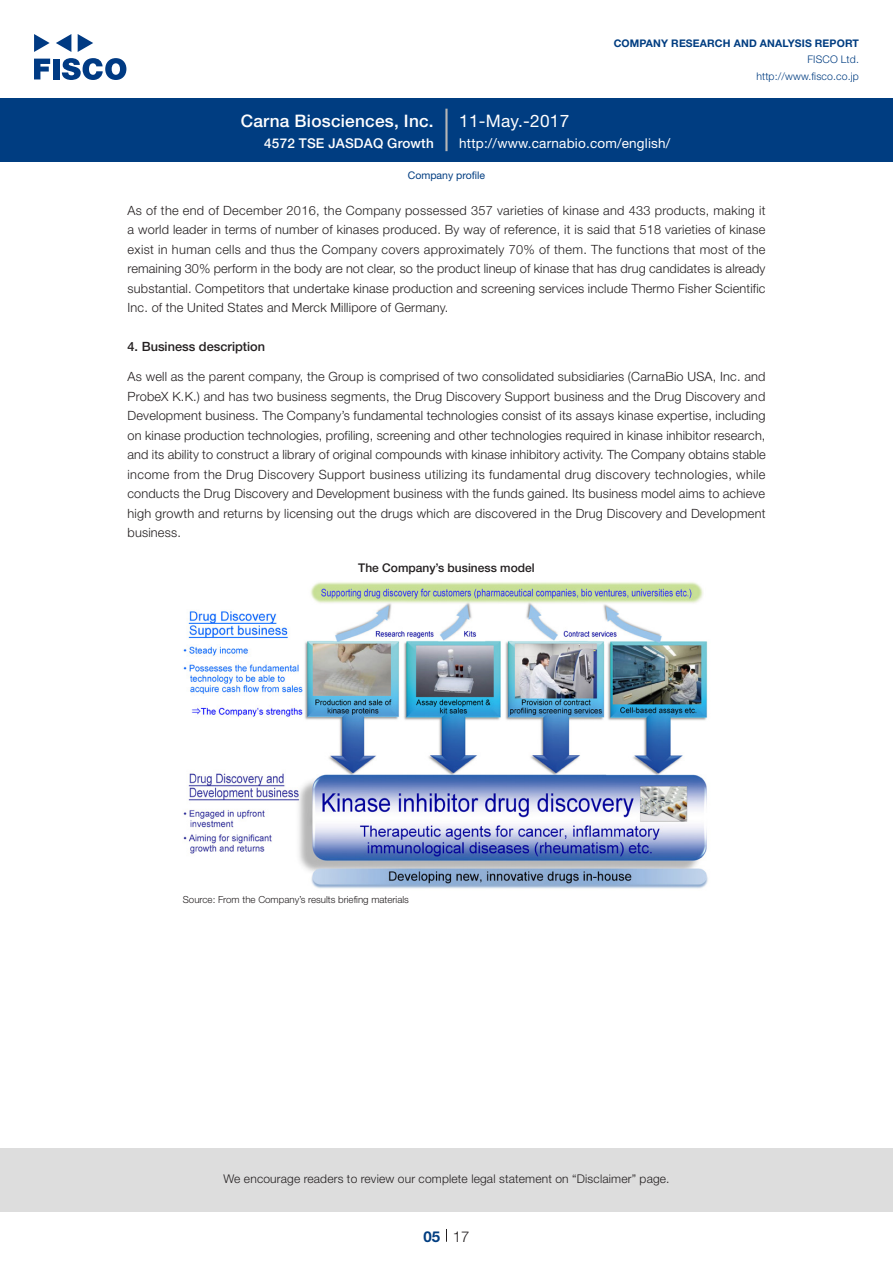
<style>
.page{position:relative;width:893px;height:1263px;background:#fff}
.page>*{position:absolute;margin:0;border:0;box-sizing:border-box;transform-origin:0 0}
.t1{font:500 17.25px "Helvetica Neue LT Std";letter-spacing:.015em;color:#fff}
.t2{font:17.25px "Helvetica Neue LT Std";letter-spacing:.015em;color:#fff}
.t3{font:300 15px "Helvetica Neue LT Std";color:#231f20}
.t4{font:700 15px "Helvetica Neue LT Std";color:#003d81}
.t5{font:13.5px "Helvetica Neue LT Std";letter-spacing:.015em;color:#fff}
.t6{font:500 13.5px "Helvetica Neue LT Std";letter-spacing:.015em;color:#fff}
.本文_e{font:300 12.75px/19.5px "Helvetica Neue LT Std";letter-spacing:.015em;color:#231f20;text-align:justify}
.小タイトル_e{font:500 12.75px "Helvetica Neue LT Std";color:#231f20}
.t7{font:300 12px "Helvetica Neue LT Std";letter-spacing:.015em;color:#231f20}
.チャートタイトル_e{font:500 12px "Helvetica Neue LT Std";color:#231f20}
.t8{font:700 10.5px "Helvetica Neue LT Std";letter-spacing:.015em;color:#003d81}
.t9{font:300 10.5px/16.5px "Helvetica Neue LT Std";letter-spacing:.015em;color:#003d81;text-align:right}
.ヘッダー_e{font:10.5px "Helvetica Neue LT Std";color:#003d81}
.表組み基本スタイル_en{font:300 9.75px "Helvetica Neue LT Std";color:#231f20}
</style>
<div class="page">
<div style="left:0;top:1148px;width:893px;height:64px;background:#ddd"></div>
<svg style="left:34px;top:59px;width:16px;height:20px"></svg>
<div style="left:53px;top:59px;width:6px;height:20px;background:#003a83"></div>
<svg style="left:62px;top:58px;width:64px;height:22px"></svg>
<svg style="left:34px;top:34px;width:16px;height:18px"></svg>
<svg style="left:78px;top:34px;width:15px;height:18px"></svg>
<svg style="left:56px;top:34px;width:15px;height:18px"></svg>
<div style="left:0;top:98px;width:893px;height:64px;background:#003d81"></div>
<hr style="left:445px;top:109px;width:3px;height:42px;background:#b5b5b6">
<svg style="left:446px;top:1229px;width:1px;height:13px"></svg>
<img style="left:183px;top:582px;width:525px;height:307px">
<h1 class="t1" style="left:241px;top:110px;width:195px">Carna Biosciences, Inc.</h1>
<p class="t6" style="left:264px;top:135px;width:171px">4572 TSE JASDAQ Growth</p>
<h1 class="t2" style="left:459px;top:110px;width:112px">11-May.-2017</h1>
<p class="t8" style="left:614px;top:37px;width:247px">COMPANY RESEARCH AND ANALYSIS REPORT</p>
<p class="t9" style="left:756px;top:51px;width:104px">FISCO Ltd. http://www.fisco.co j p.</p>
<p class="t5" style="left:459px;top:135px;width:213px">http://www.carnabio.com/english/</p>
<p class="ヘッダー_e" style="left:408px;top:169px;width:79px">Company profile</p>
<p class="本文_e" style="left:128px;top:200px;width:639px">As of the end of December 2016, the Company possessed 357 varieties of kinase and 433 products, making it a world leader in terms of number of kinases produced. By way of reference isit, said that 518 varieties of kinase exist in human cells and thus the Company covers approximately 70% of them. The functions that most of the remaining 30% perform in the body are not clear, so the product lineup of kinase that has drug candidates is already substantial. Competitors that undertake kinase production and screening services include Thermo Fisher Scientific Inc. of the United States and Merck Millipore of Germany.</p>
<p class="小タイトル_e" style="left:128px;top:339px;width:139px">4. Business description</p>
<p class="本文_e" style="left:128px;top:367px;width:640px">As well as the parent company, the Group is comprised of two consolidated subsidiaries (CarnaBio USA, Inc. and ProbeX K K. ) . and has two business segments, the Drug Discovery Support business and the Drug Discovery and Development business. The Company s’ fundamental technologies consist of its assays kinase expertise, including on kinase production technologies, profiling, screening and other technologies required in kinase inhibitor research, and its ability to construct a library of original compounds with kinase inhibitory activity. The Company obtains stable income from the Drug Discovery Support business utilizing its fundamental drug discovery technologies, while conducts the Drug Discovery and Development business with the funds gained. Its business model aims to achieve high growth and returns by licensing out the drugs which are discovered in the Drug Discovery and Development business.</p>
<p class="チャートタイトル_e" style="left:358px;top:560px;width:178px">The Company s’ business model</p>
<p class="表組み基本スタイル_en" style="left:183px;top:893px;width:228px">Source: From the Company s’ results briefing materials</p>
<p class="t7" style="left:223px;top:1171px;width:448px">We encourage readers to review our complete legal statement on “Disclaimer” page.</p>
<p class="t4" style="left:423px;top:1227px;width:18px">05</p>
<p class="t3" style="left:453px;top:1227px;width:18px">17</p>
</div>
